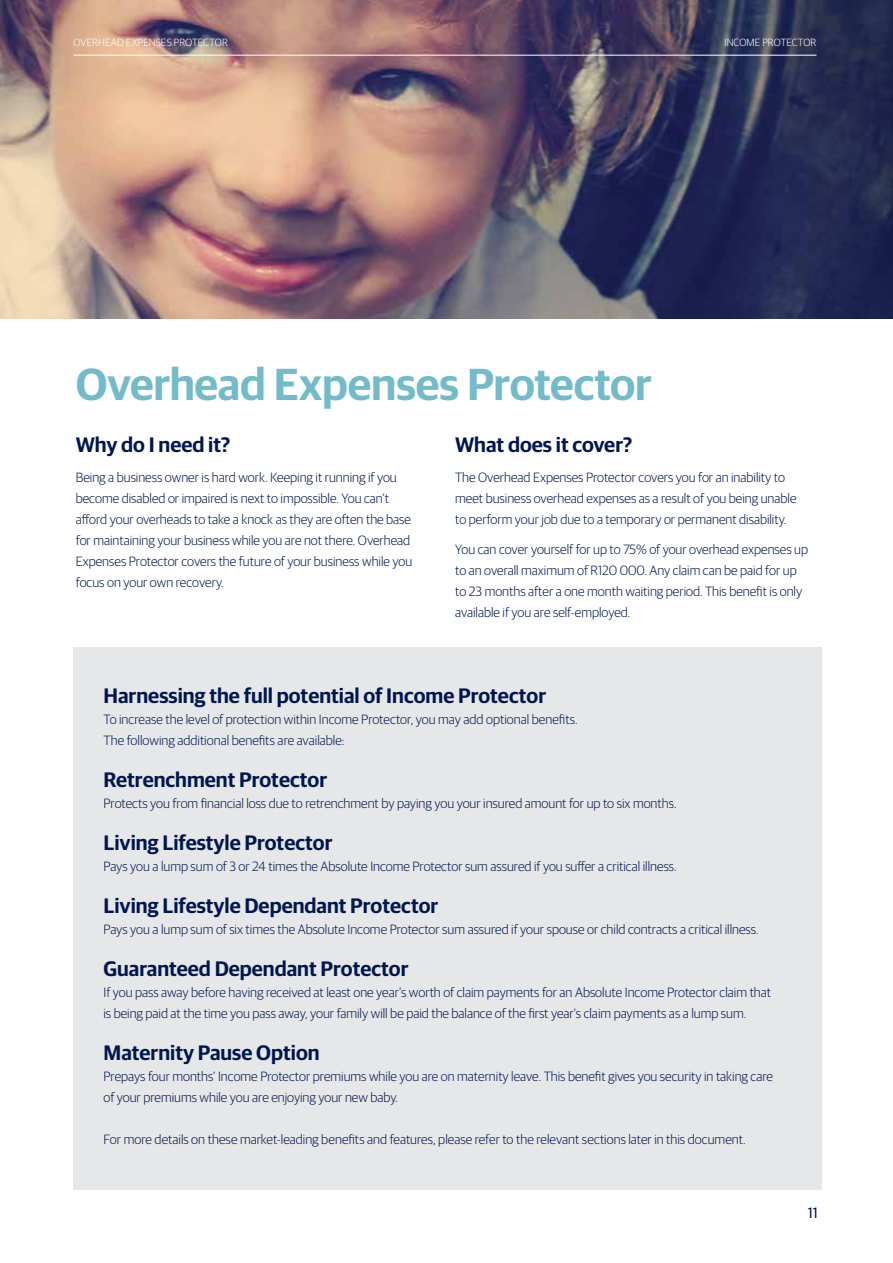
<style>
.page{position:relative;width:893px;height:1263px;background:#fff}
.page>*{position:absolute;margin:0;border:0;box-sizing:border-box;transform-origin:0 0}
.t1{font:600 45px "Guardian Sans";letter-spacing:-.005em;color:#74bbc9}
.t2{font:600 21px "Guardian Sans";color:#00164e}
.t3{font:15px "Guardian Sans";color:#00164e}
.t4{font:300 13.5px/21px "Guardian Sans";color:#00164e}
.t5{font:300 10.5px "Guardian Sans";letter-spacing:.01em;color:#fff}
</style>
<div class="page">
<img style="left:0;top:0;width:893px;height:319px">
<div style="left:74px;top:647px;width:748px;height:542px;background:#e6e7e8"></div>
<hr style="left:74px;top:55px;width:742px;height:1px;background:#fff">
<p class="t5" style="left:74px;top:35px;width:156px">OVERHEAD EXPENSES PROTECTOR</p>
<p class="t5" style="left:724px;top:35px;width:94px">INCOME PROTECTOR</p>
<h1 class="t1" style="left:76px;top:352px;width:578px">Overhead Expenses Protector</h1>
<h2 class="t2" style="left:76px;top:429px;width:156px">Why do I need it?</h2>
<p class="t4" style="left:76px;top:466px;width:338px">Being a business owner is hard work. Keeping it running if you become disabled or impaired is next to impossible. You can’t afford your overheads to take a knock as they are often the base for maintaining your business while you are not there. Overhead Expenses Protector covers the future of your business while you focus on your own recovery.</p>
<h2 class="t2" style="left:455px;top:429px;width:179px">What does it cover?</h2>
<p class="t4" style="left:455px;top:466px;width:343px">The Overhead Expenses Protector covers you for an inability to meet business overhead expenses as a result of you being unable to perform your job due to a temporary or permanent disability.</p>
<p class="t4" style="left:455px;top:538px;width:354px">You can cover yourself for up to 75% of your overhead expenses up to an overall maximum of R120 000. Any claim can be paid for up to 23 months after a one month waiting period. This benefit is only available if you are self-employed.</p>
<h2 class="t2" style="left:104px;top:680px;width:444px">Harnessing the full potential of Income Protector</h2>
<p class="t4" style="left:104px;top:707px;width:476px">To increase the level of protection within Income Protector, you may add optional benefits.<br>The following additional benefits are available:</p>
<h2 class="t2" style="left:104px;top:764px;width:225px">Retrenchment Protector</h2>
<p class="t4" style="left:104px;top:791px;width:575px">Protects you from financial loss due to retrenchment by paying you your insured amount for up to six months.</p>
<h2 class="t2" style="left:104px;top:827px;width:231px">Living Lifestyle Protector</h2>
<p class="t4" style="left:104px;top:854px;width:575px">Pays you a lump sum of 3 or 24 times the Absolute Income Protector sum assured if you suffer a critical illness.</p>
<h2 class="t2" style="left:104px;top:890px;width:336px">Living Lifestyle Dependant Protector</h2>
<p class="t4" style="left:104px;top:917px;width:657px">Pays you a lump sum of six times the Absolute Income Protector sum assured if your spouse or child contracts a critical illness.</p>
<h2 class="t2" style="left:104px;top:953px;width:307px">Guaranteed Dependant Protector</h2>
<p class="t4" style="left:104px;top:980px;width:669px">If you pass away before having received at least one year’s worth of claim payments for an Absolute Income Protector claim that is being paid at the time you pass away, your family will be paid the balance of the first year’s claim payments as a lump sum.</p>
<h2 class="t2" style="left:104px;top:1037px;width:218px">Maternity Pause Option</h2>
<p class="t4" style="left:104px;top:1064px;width:671px">Prepays four months’ Income Protector premiums while you are on maternity leave. This benefit gives you security in taking care of your premiums while you are enjoying your new baby.</p>
<p class="t4" style="left:104px;top:1127px;width:644px">For more details on these market-leading benefits and features, please refer to the relevant sections later in this document.</p>
<p class="t3" style="left:808px;top:1202px;width:12px">11</p>
</div>
